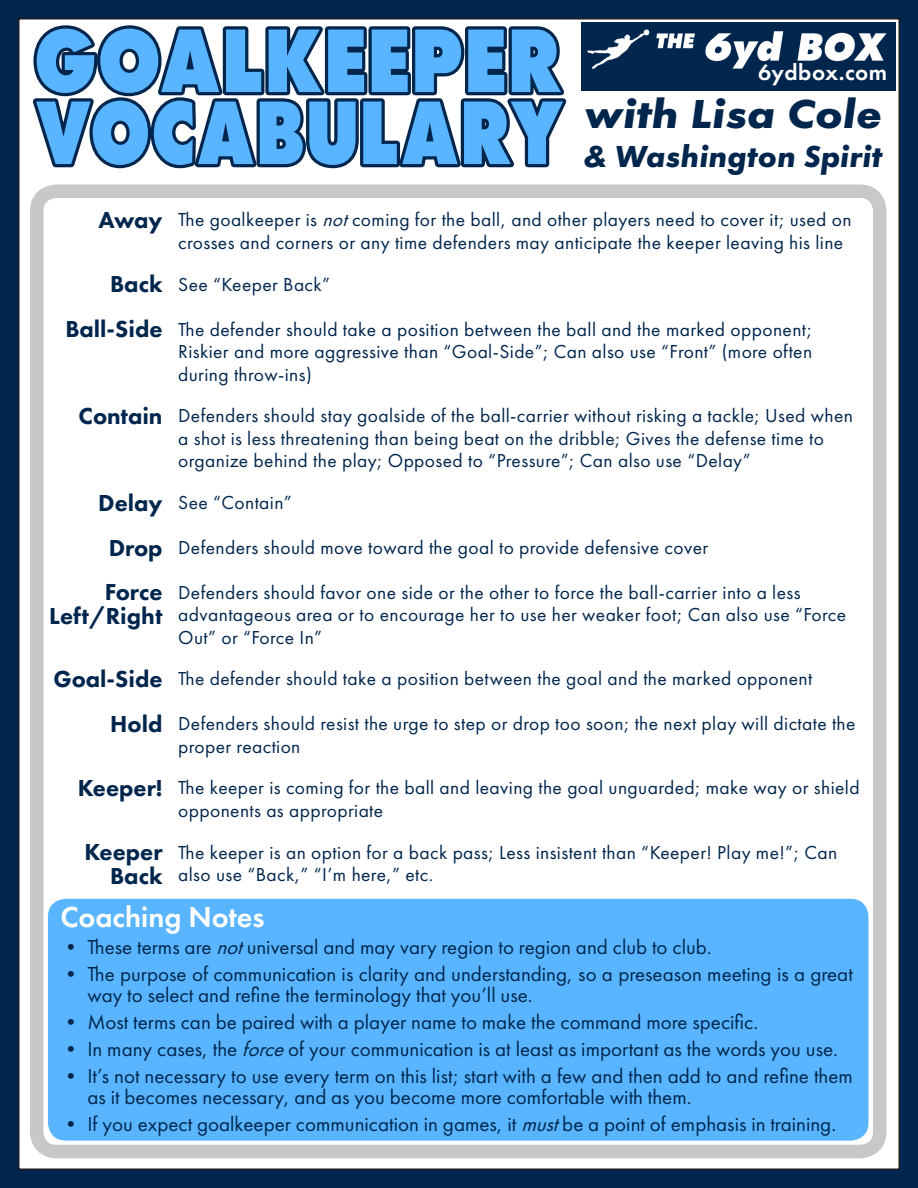
<style>
.page{position:relative;width:918px;height:1188px;background:#00264d}
.page>*{position:absolute;margin:0;border:0;box-sizing:border-box;transform-origin:0 0}
.t1{font:700 93.75px "Futura POT Extr";letter-spacing:.06em;color:#59b5ff;scale:.84 1}
.t2{font:700 93.75px "Futura POT Extr";letter-spacing:.06em;color:#59b5ff;scale:.8 1}
.t3{font:42px "Futura TOT Bold Obli";color:#00264d;scale:1.1 1}
.t4{font:31.5px "Futura TOT Bold Obli";color:#00264d}
.t5{font:30px "Futura New Demi";color:#fff}
.t6{font:800 24px "Futura New";color:#00264d}
.t7{font:23.25px "Futura New Demi";letter-spacing:.02em;color:#fff}
.t8{font:21px/21px "Futura New";color:#00264d}
.t9{font:19.5px/22.5px "Futura New";letter-spacing:.02em;color:#00264d}
.s1{font-style:italic}
</style>
<div class="page">
<div style="left:19px;top:19px;width:880px;height:1150px;background:#fff"></div>
<svg style="left:28px;top:18px;width:545px;height:151px"></svg>
<div style="left:581px;top:22px;width:315px;height:69px;background:#00264d"></div>
<img style="left:587px;top:29px;width:300px;height:40px">
<div style="left:30px;top:184px;width:857px;height:974px;border:14px solid #c8c8c8;border-radius:20px"></div>
<div style="left:48px;top:899px;width:820px;height:242px;background:#59b5ff;border-radius:18px"></div>
<p class="t1" style="left:36px;top:15px;width:627px">GOALKEEPER</p>
<p class="t2" style="left:36px;top:87px;width:661px">VOCABULARY</p>
<p class="t3" style="left:585px;top:88px;width:272px">with Lisa Cole</p>
<p class="t7" style="left:758px;top:57px;width:131px">6ydbox.com</p>
<p class="t4" style="left:583px;top:137px;width:300px">&amp; Washington Spirit</p>
<p class="t6" style="left:99px;top:205px;width:65px">Away</p>
<p class="t9" style="left:178px;top:209px;width:675px">The goalkeeper is <span class="s1">not</span>coming for the ball, and other players need to cover it; used on crosses and corners or any time defenders may anticipate the keeper leaving his line</p>
<p class="t6" style="left:110px;top:269px;width:54px">Back</p>
<p class="t9" style="left:178px;top:273px;width:154px">See “Keeper Back”</p>
<p class="t6" style="left:65px;top:314px;width:99px">Ball-Side</p>
<p class="t9" style="left:178px;top:318px;width:636px;text-align:justify">The defender should take a position between the ball and the marked opponent; Riskier and more aggressive than “Goal-Side”; Can also use “Front” (more often during throw-ins)</p>
<p class="t6" style="left:79px;top:401px;width:86px">Contain</p>
<p class="t9" style="left:178px;top:404px;width:676px">Defenders should stay goalside of the ball-carrier without risking a tackle; Used when a shot is less threatening than being beat on the dribble; Gives the defense time to organize behind the play; Opposed to “Pressure”; Can also use “Delay”</p>
<p class="t6" style="left:98px;top:487px;width:66px">Delay</p>
<p class="t9" style="left:178px;top:491px;width:115px">See “Contain”</p>
<p class="t6" style="left:109px;top:532px;width:55px">Drop</p>
<p class="t9" style="left:178px;top:536px;width:532px">Defenders should move toward the goal to provide defensive cover</p>
<p class="t6" style="left:105px;top:577px;width:59px">Force</p>
<p class="t6" style="left:49px;top:601px;width:115px">Left/Right</p>
<p class="t9" style="left:178px;top:581px;width:670px">Defenders should favor one side or the other to force the ball-carrier into a less advantageous area or to encourage her to use her weaker foot; Can also use “Force<br>Out” or “Force In”</p>
<p class="t6" style="left:53px;top:664px;width:111px">Goal-Side</p>
<p class="t9" style="left:178px;top:667px;width:636px">The defender should take a position between the goal and the marked opponent</p>
<p class="t6" style="left:110px;top:709px;width:54px">Hold</p>
<p class="t9" style="left:178px;top:712px;width:679px">Defenders should resist the urge to step or drop too soon; the next play will dictate the proper reaction</p>
<p class="t6" style="left:78px;top:773px;width:86px">Keeper!</p>
<p class="t9" style="left:178px;top:777px;width:683px">The keeper is coming for the ball and leaving the goal unguarded; make way or shield opponents as appropriate</p>
<p class="t6" style="left:85px;top:837px;width:80px">Keeper</p>
<p class="t6" style="left:110px;top:861px;width:54px">Back</p>
<p class="t9" style="left:178px;top:841px;width:660px">The keeper is an option for a back pass; Less insistent than “Keeper! Play me!”; Can also use “Back,” “I’m here,” etc.</p>
<p class="t5" style="left:60px;top:898px;width:206px">Coaching Notes</p>
<p class="t8" style="left:60px;top:936px;width:653px">• These terms are <span class="s1">not</span>universal and may vary region to region and club to club.</p>
<p class="t8" style="left:87px;top:963px;width:767px;text-indent:-27px">• The purpose of communication is clarity and understanding, so a preseason meeting is a great way to select and refine the terminology that you’ll use.</p>
<p class="t8" style="left:60px;top:1011px;width:699px">• Most terms can be paired with a player name to make the command more specific.</p>
<p class="t8" style="left:60px;top:1038px;width:779px">• In many cases, the <span class="s1">force</span>of your communication is at least as important as the words you use.</p>
<p class="t8" style="left:87px;top:1065px;width:767px;text-indent:-27px">• It’s not necessary to use every term on this list; start with a few and then add to and refine them as it becomes necessary, and as you become more comfortable with them.</p>
<p class="t8" style="left:60px;top:1113px;width:777px">• If you expect goalkeeper communication in games, it <span class="s1">must</span>be a point of emphasis in training.</p>
</div>
